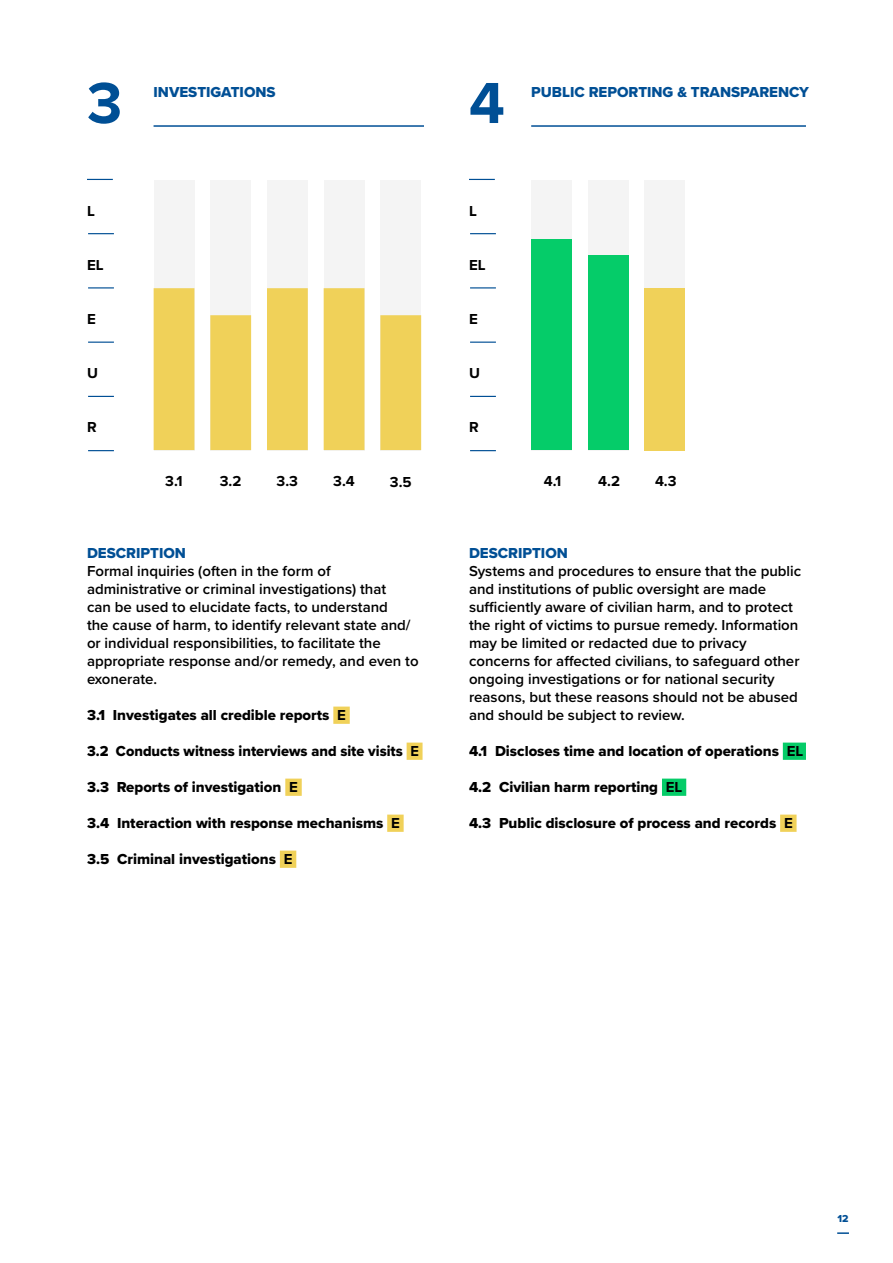
<style>
.page{position:relative;width:893px;height:1263px;background:#fff}
.page>*{position:absolute;margin:0;border:0;box-sizing:border-box;transform-origin:0 0}
.H1_Nr{font:700 60px "Proxima Nova";color:#004f95}
.P_Intro_Klein{font:600 15px/18px "Proxima Nova";color:#000}
.t1{font:15px "Proxima Nova Extrabld";color:#000}
.H3_Blue{font:15px "Proxima Nova Extrabld";color:#004f95}
.t2{font:700 15px "Proxima Nova";color:#000}
.t3{font:700 10.5px "Proxima Nova";color:#000;scale:1.05 1}
.t4{font:10.5px "Proxima Nova Extrabld";color:#004f95}
.s1{font-family:"Proxima Nova";font-weight:700}
</style>
<div class="page">
<svg style="left:837px;top:1232px;width:12px;height:2px"></svg>
<div style="left:783px;top:743px;width:23px;height:17px;background:#05cc68"></div>
<div style="left:662px;top:779px;width:24px;height:17px;background:#05cc68"></div>
<div style="left:780px;top:815px;width:17px;height:17px;background:#f0d159"></div>
<hr style="left:531px;top:125px;width:275px;height:2px;background:#004f95">
<div style="left:333px;top:707px;width:17px;height:17px;background:#f0d159"></div>
<div style="left:407px;top:743px;width:16px;height:17px;background:#f0d159"></div>
<div style="left:285px;top:779px;width:17px;height:17px;background:#f0d159"></div>
<div style="left:387px;top:815px;width:17px;height:17px;background:#f0d159"></div>
<div style="left:280px;top:851px;width:16px;height:17px;background:#f0d159"></div>
<hr style="left:154px;top:125px;width:270px;height:2px;background:#004f95">
<div style="left:644px;top:180px;width:41px;height:270px;background:#f4f4f4"></div>
<div style="left:588px;top:180px;width:41px;height:270px;background:#f4f4f4"></div>
<div style="left:531px;top:180px;width:41px;height:270px;background:#f4f4f4"></div>
<div style="left:531px;top:239px;width:41px;height:211px;background:#05cc69"></div>
<div style="left:588px;top:255px;width:41px;height:195px;background:#05cc69"></div>
<div style="left:644px;top:288px;width:41px;height:162px;background:#f0d159"></div>
<div style="left:380px;top:180px;width:41px;height:270px;background:#f4f4f4"></div>
<div style="left:324px;top:180px;width:40px;height:270px;background:#f4f4f4"></div>
<div style="left:267px;top:180px;width:41px;height:270px;background:#f4f4f4"></div>
<div style="left:210px;top:180px;width:41px;height:270px;background:#f4f4f4"></div>
<div style="left:154px;top:180px;width:40px;height:270px;background:#f4f4f4"></div>
<svg style="left:154px;top:288px;width:267px;height:162px"></svg>
<svg style="left:88px;top:233px;width:26px;height:1px"></svg>
<svg style="left:88px;top:287px;width:26px;height:1px"></svg>
<svg style="left:88px;top:450px;width:26px;height:1px"></svg>
<svg style="left:88px;top:396px;width:26px;height:1px"></svg>
<svg style="left:88px;top:342px;width:26px;height:1px"></svg>
<svg style="left:87px;top:179px;width:26px;height:1px"></svg>
<svg style="left:470px;top:233px;width:26px;height:1px"></svg>
<svg style="left:470px;top:287px;width:26px;height:1px"></svg>
<svg style="left:470px;top:450px;width:26px;height:1px"></svg>
<svg style="left:470px;top:396px;width:26px;height:1px"></svg>
<svg style="left:470px;top:342px;width:26px;height:1px"></svg>
<svg style="left:469px;top:179px;width:26px;height:1px"></svg>
<p class="H1_Nr" style="left:87px;top:58px;width:37px">3</p>
<h3 class="H3_Blue" style="left:154px;top:81px;width:124px">INVESTIGATIONS</h3>
<p class="H1_Nr" style="left:469px;top:58px;width:37px">4</p>
<h3 class="H3_Blue" style="left:531px;top:81px;width:279px">PUBLIC REPORTING &amp; TRANSPARENCY</h3>
<h3 class="t2" style="left:87px;top:200px;width:9px">L</h3>
<h3 class="t2" style="left:469px;top:200px;width:9px">L</h3>
<h3 class="t2" style="left:87px;top:254px;width:18px">EL</h3>
<h3 class="t2" style="left:469px;top:254px;width:18px">EL</h3>
<h3 class="t2" style="left:87px;top:308px;width:10px">E</h3>
<h3 class="t2" style="left:469px;top:308px;width:10px">E</h3>
<h3 class="t2" style="left:87px;top:362px;width:12px">U</h3>
<h3 class="t2" style="left:469px;top:362px;width:12px">U</h3>
<h3 class="t2" style="left:87px;top:416px;width:11px">R</h3>
<h3 class="t2" style="left:469px;top:416px;width:11px">R</h3>
<p class="t3" style="left:170px;top:468px;width:14px">3.1</p>
<p class="t3" style="left:225px;top:468px;width:17px">3.2</p>
<p class="t3" style="left:282px;top:468px;width:17px">3.3</p>
<p class="t3" style="left:338px;top:468px;width:17px">3.4</p>
<p class="t3" style="left:394px;top:468px;width:17px">3.5</p>
<p class="t3" style="left:547px;top:468px;width:14px">4.1</p>
<p class="t3" style="left:602px;top:468px;width:17px">4.2</p>
<p class="t3" style="left:659px;top:468px;width:17px">4.3</p>
<h3 class="t2" style="left:165px;top:470px;width:19px">3.1</h3>
<h3 class="t2" style="left:220px;top:470px;width:23px">3.2</h3>
<h3 class="t2" style="left:277px;top:470px;width:23px">3.3</h3>
<h3 class="t2" style="left:333px;top:470px;width:23px">3.4</h3>
<h3 class="t2" style="left:390px;top:470px;width:23px">3.5</h3>
<h3 class="t2" style="left:544px;top:470px;width:19px">4.1</h3>
<h3 class="t2" style="left:598px;top:470px;width:23px">4.2</h3>
<h3 class="t2" style="left:655px;top:470px;width:23px">4.3</h3>
<p class="H3_Blue" style="left:87px;top:542px;width:100px">DESCRIPTION</p>
<p class="P_Intro_Klein" style="left:87px;top:562px;width:333px">Formal inquiries (often in the form of administrative or criminal investigations) that<br>can be used to elucidate facts, to understand<br>the cause of harm, to identify relevant state and/ or individual responsibilities, to facilitate the appropriate response and/or remedy, and even to exonerate.</p>
<h4 class="t1" style="left:87px;top:704px;width:260px">3.1 Investigates all credible reports <span class="s1">E</span></h4>
<h4 class="t1" style="left:87px;top:740px;width:333px">3.2 Conducts witness interviews and site visits <span class="s1">E</span></h4>
<h4 class="t1" style="left:87px;top:776px;width:212px">3.3 Reports of investigation <span class="s1">E</span></h4>
<h4 class="t1" style="left:87px;top:812px;width:314px">3.4 Interaction with response mechanisms <span class="s1">E</span></h4>
<h4 class="t1" style="left:87px;top:848px;width:207px">3.5 Criminal investigations <span class="s1">E</span></h4>
<p class="H3_Blue" style="left:469px;top:542px;width:100px">DESCRIPTION</p>
<p class="P_Intro_Klein" style="left:469px;top:562px;width:334px">Systems and procedures to ensure that the public and institutions of public oversight are made sufficiently aware of civilian harm, and to protect the right of victims to pursue remedy. Information may be limited or redacted due to privacy concerns for affected civilians, to safeguard other ongoing investigations or for national security reasons, but these reasons should not be abused and should be subject to review.</p>
<h4 class="t1" style="left:469px;top:740px;width:336px">4.1 Discloses time and location of operations <span class="s1">EL</span></h4>
<h4 class="t1" style="left:469px;top:776px;width:215px">4.2 Civilian harm reporting <span class="s1">EL</span></h4>
<h4 class="t1" style="left:469px;top:812px;width:325px">4.3 Public disclosure of process and records <span class="s1">E</span></h4>
<p class="t4" style="left:837px;top:1211px;width:13px">12</p>
</div>
